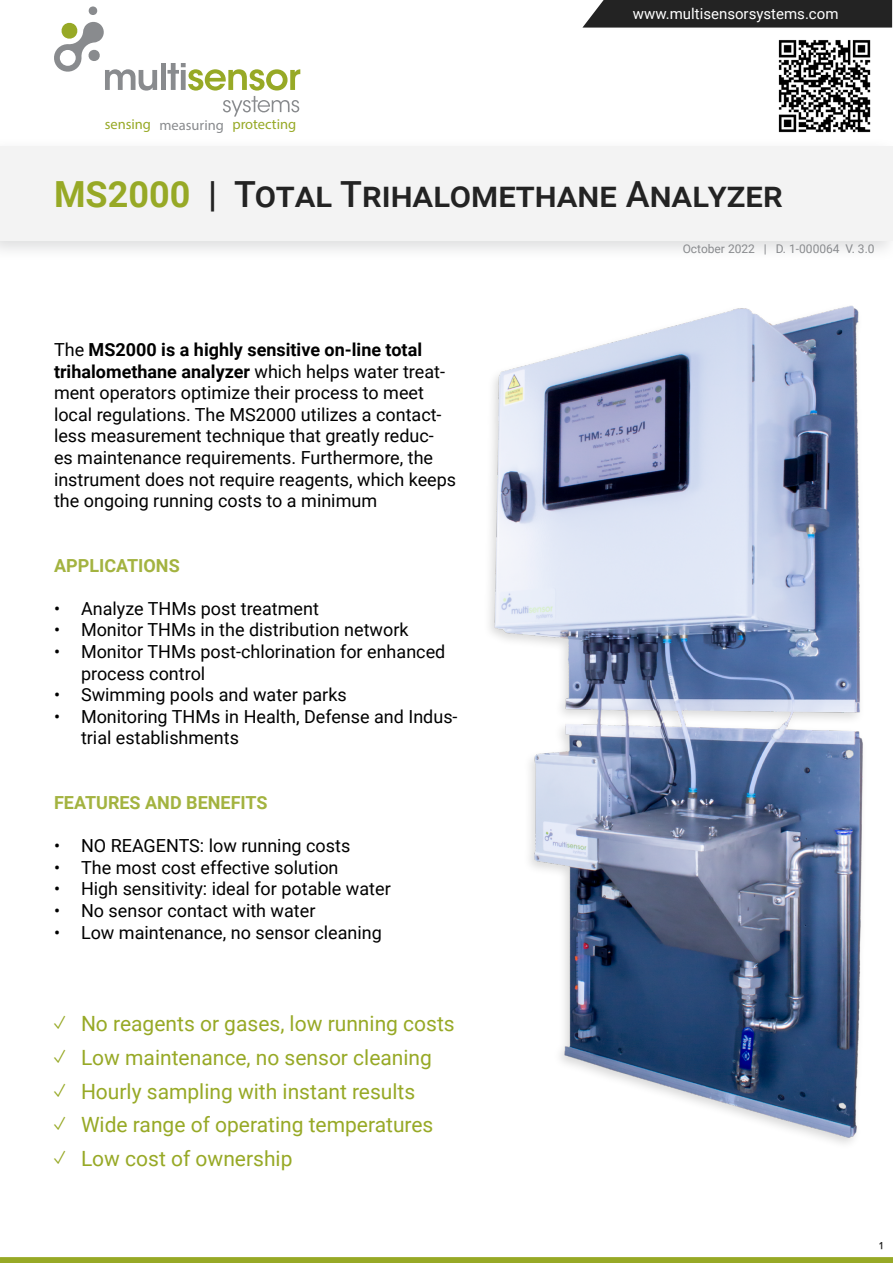
<style>
.page{position:relative;width:893px;height:1263px;background:#fff}
.page>*{position:absolute;margin:0;border:0;box-sizing:border-box;transform-origin:0 0}
.t1{font:500 36px "Roboto";color:#232323}
.t2{font:21px "Roboto";color:#97a926}
.t3{font:18px/21.6px "Roboto";color:#000}
.t4{font:700 18px "Roboto";color:#a3b340}
.t5{font:18px "Proxima Nova";color:#1e1e1e}
.t6{font:15px "Roboto";color:#fff}
.t7{font:14.55px "Myriad Pro";color:#97a926}
.t8{font:12px "Roboto";color:#898b8e}
.s1{color:#898b8e}
.s2{font-weight:700;color:#97a926}
.s3{font-weight:700}
.s4{font-family:"Proxima Nova"}
</style>
<div class="page">
<div style="left:0;top:138px;width:893px;height:123px;background:#898b8e;opacity:.28"></div>
<div style="left:0;top:146px;width:893px;height:95px;background:#f3f3f3"></div>
<img style="left:489px;top:305px;width:374px;height:839px">
<div style="left:161px;top:63px;width:5px;height:27px;background:#898b8e"></div>
<svg style="left:167px;top:63px;width:133px;height:54px"></svg>
<svg style="left:54px;top:22px;width:103px;height:69px"></svg>
<svg style="left:88px;top:6px;width:10px;height:9px"></svg>
<div style="left:60px;top:50px;width:16px;height:16px;background:#fff;border-radius:50%"></div>
<img style="left:778px;top:40px;width:93px;height:93px">
<svg style="left:0;top:1257px;width:893px;height:6px;background:#98aa29"></svg>
<svg style="left:582px;top:0;width:310px;height:28px;background:#2e2e2e"></svg>
<p class="t7" style="left:105px;top:115px;width:193px">sensing <span class="s1">measuring</span> protecting</p>
<p class="t6" style="left:633px;top:3px;width:207px">www.multisensorsystems.com</p>
<h1 class="t1" style="left:54px;top:169px;width:730px"><span class="s2">MS2000</span> | Total Trihalomethane Analyzer</h1>
<p class="t3" style="left:54px;top:338px;width:404px">The <span class="s3">MS2000 is a highly sensitive on-line total trihalomethane analyzer</span> which helps water treat&shy;ment operators optimize their process to meet local regulations. The MS2000 utilizes a contact&shy;less measurement technique that greatly reduc&shy;es maintenance requirements. Furthermore, the instrument does not require reagents, which keeps the ongoing running costs to a minimum</p>
<p class="t4" style="left:54px;top:553px;width:127px">APPLICATIONS</p>
<p class="t3" style="left:54px;top:597px;width:266px">• Analyze THMs post treatment</p>
<p class="t3" style="left:54px;top:619px;width:356px">• Monitor THMs in the distribution network</p>
<p class="t3" style="left:81px;top:640px;width:366px;text-indent:-27px">• Monitor THMs post-chlorination for enhanced process control</p>
<p class="t3" style="left:54px;top:683px;width:294px">• Swimming pools and water parks</p>
<p class="t3" style="left:81px;top:705px;width:378px;text-indent:-27px">• Monitoring THMs in Health, Defense and Indus&shy;trial establishments</p>
<p class="t4" style="left:54px;top:790px;width:215px">FEATURES AND BENEFITS</p>
<p class="t3" style="left:54px;top:834px;width:298px">• NO REAGENTS: low running costs</p>
<p class="t3" style="left:54px;top:856px;width:286px">• The most cost effective solution</p>
<p class="t3" style="left:54px;top:877px;width:338px">• High sensitivity: ideal for potable water</p>
<p class="t3" style="left:54px;top:899px;width:263px">• No sensor contact with water</p>
<p class="t3" style="left:54px;top:921px;width:329px">• Low maintenance, no sensor cleaning</p>
<p class="t2" style="left:54px;top:1009px;width:402px"><span class="s4">✓</span> No reagents or gases, low running costs</p>
<p class="t2" style="left:54px;top:1043px;width:379px"><span class="s4">✓</span> Low maintenance, no sensor cleaning</p>
<p class="t2" style="left:54px;top:1076px;width:363px"><span class="s4">✓</span> Hourly sampling with instant results</p>
<p class="t2" style="left:54px;top:1110px;width:381px"><span class="s4">✓</span> Wide range of operating temperatures</p>
<p class="t2" style="left:54px;top:1144px;width:240px"><span class="s4">✓</span> Low cost of ownership</p>
<p class="t8" style="left:683px;top:240px;width:193px">October 2022 | D. 1-000064 V. 3.0</p>
<p class="t5" style="left:879px;top:1235px;width:6px">1</p>
</div>
